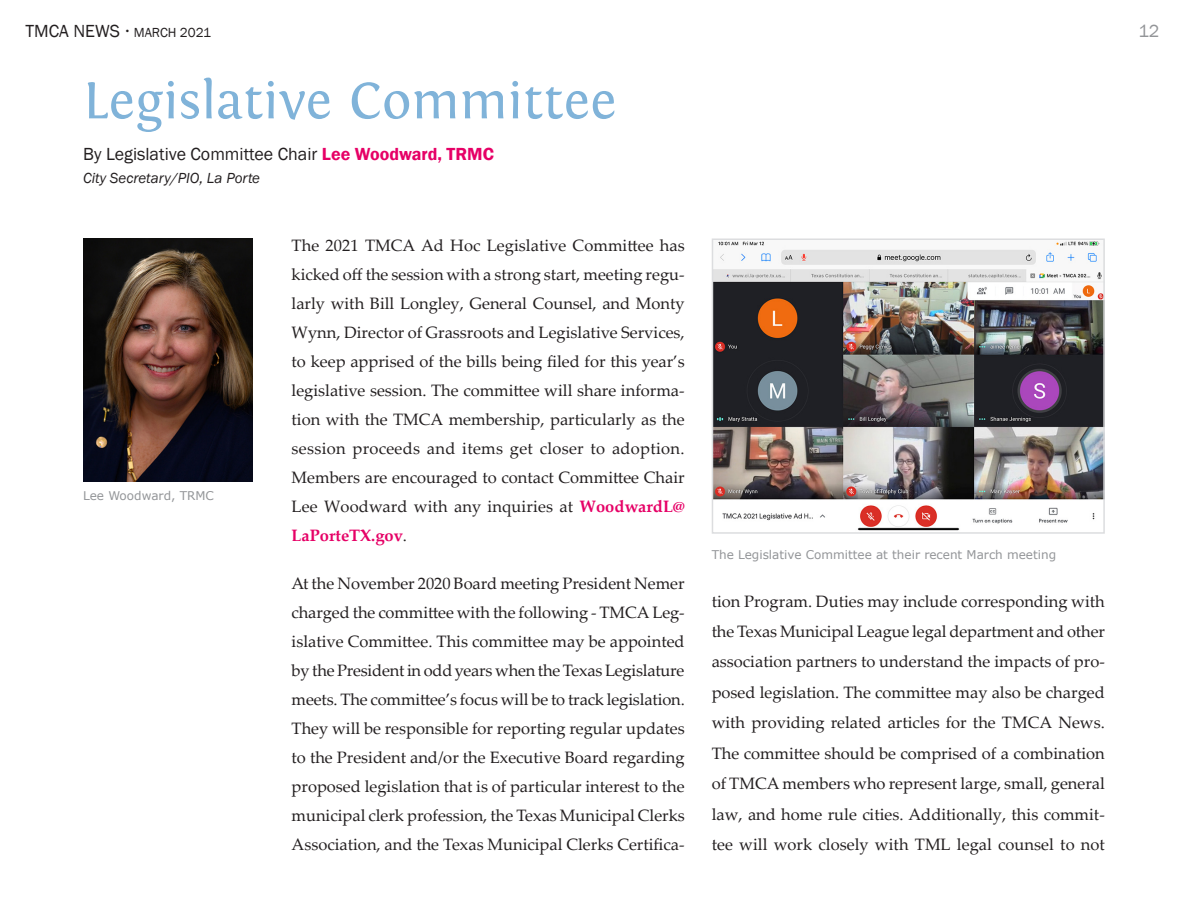
<style>
.page{position:relative;width:1188px;height:918px;background:#fff}
.page>*{position:absolute;margin:0;border:0;box-sizing:border-box;transform-origin:0 0}
.Title2009{font:54px "Fontin";color:#80b3d9}
.Byline{font:18px "Franklin Gothic";color:#231f20}
.t1{font:18px "Franklin Gothic";color:#939598}
.ArticleText{font:16.5px/29.1px "Palatino Linotype";color:#231f20;text-align:justify}
.Byline-2{font:italic 15px "Franklin Gothic";color:#231f20}
.t2{font:13.5px "Franklin Gothic";color:#231f20}
.t3{font:12px "Verdana";color:#939598}
.s1{font-size:18px}
.s2{font-weight:600;color:#e60066}
.s3{font-weight:700;color:#e60066}
</style>
<div class="page">
<img style="left:715px;top:241px;width:387px;height:290px">
<div style="left:712px;top:238px;width:393px;height:296px;border:2px solid #dcdddf"></div>
<img style="left:83px;top:238px;width:170px;height:244px">
<p class="t2" style="left:25px;top:24px;width:187px"><span class="s1">TMCA NEWS</span> <sup>•</sup> MARCH 2021</p>
<p class="t1" style="left:1138px;top:20px;width:23px">12</p>
<p class="Title2009" style="left:83px;top:70px;width:535px">Legislative Committee</p>
<p class="Byline" style="left:83px;top:143px;width:412px">By Legislative Committee Chair <span class="s2">Lee Woodward, TRMC</span></p>
<p class="Byline-2" style="left:83px;top:169px;width:178px">City Secretary/PIO, La Porte</p>
<p class="t3" style="left:83px;top:488px;width:132px">Lee Woodward, TRMC</p>
<p class="ArticleText" style="left:292px;top:230px;width:395px">The 2021 TMCA Ad Hoc Legislative Committee has kicked off the session with a strong start, meeting regu&shy;larly with Bill Longley, General Counsel, and Monty Wynn, Director of Grassroots and Legislative Services, to keep apprised of the bills being filed for this year’s legislative session. The committee will share informa&shy;tion with the TMCA membership, particularly as the session proceeds and items get closer to adoption.<br>Members are encouraged to contact Committee Chair Lee Woodward with any inquiries at <span class="s3">WoodwardL@ LaPorteTX.gov</span>.</p>
<p class="ArticleText" style="left:292px;top:568px;width:395px">At the November 2020 Board meeting President Nemer charged the committee with the following - TMCA Leg&shy;islative Committee. This committee may be appointed by the President in odd years when the Texas Legislature meets. The committee’s focus will be to track legislation.<br>They will be responsible for reporting regular updates to the President and/or the Executive Board regarding proposed legislation that is of particular interest to the municipal clerk profession, the Texas Municipal Clerks Association, and the Texas Municipal Clerks Certifica-</p>
<p class="t3" style="left:712px;top:546px;width:346px">The Legislative Committee at their recent March meeting</p>
<p class="ArticleText" style="left:712px;top:585px;width:395px;line-height:30.5px">tion Program. Duties may include corresponding with the Texas Municipal League legal department and other association partners to understand the impacts of pro&shy;posed legislation. The committee may also be charged with providing related articles for the TMCA News.<br>The committee should be comprised of a combination of TMCA members who represent large, small, general law, and home rule cities. Additionally, this commit&shy;tee will work closely with TML legal counsel to not</p>
</div>
